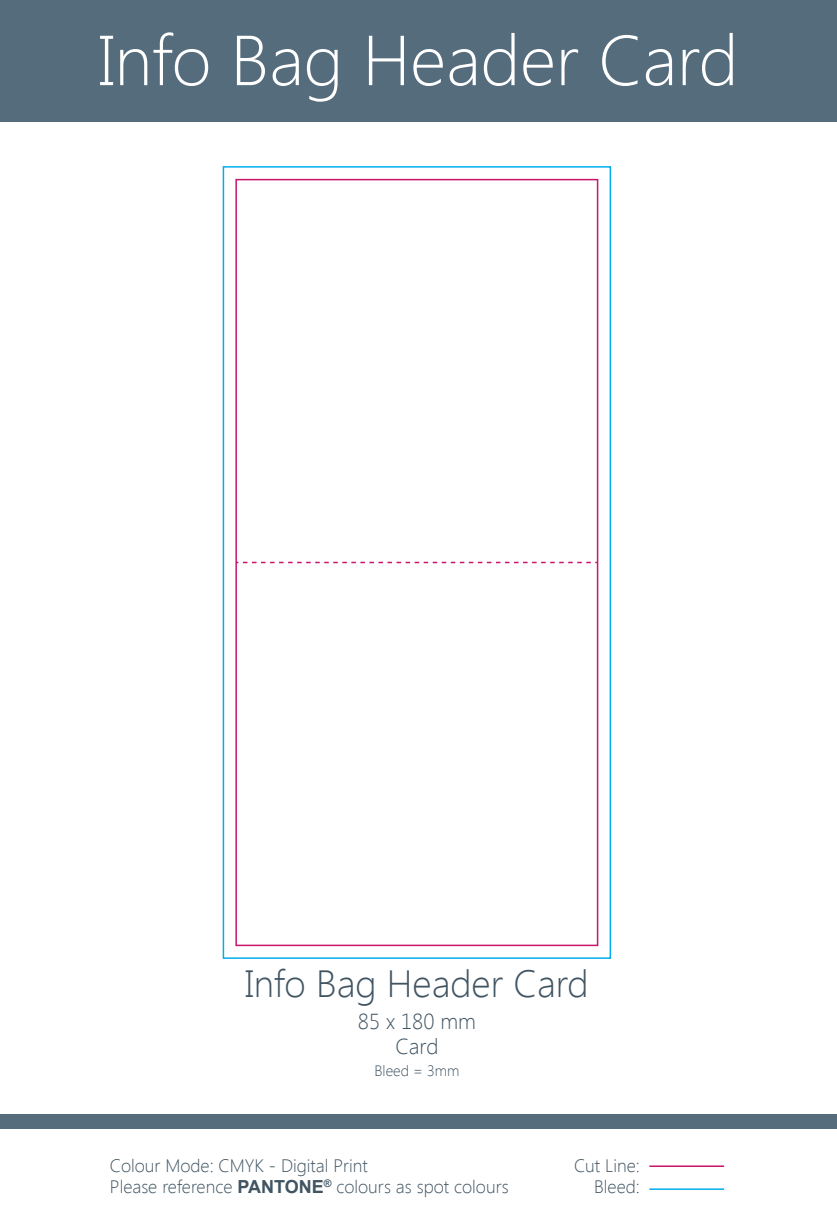
<style>
.page{position:relative;width:837px;height:1229px;background:#fff}
.page>*{position:absolute;margin:0;border:0;box-sizing:border-box;transform-origin:0 0}
.t1{font:300 70.5px "Segoe UI";color:#fff}
.t2{font:300 37.8px "Segoe UI";color:#405462}
.t3{font:300 21.6px "Segoe UI";color:#405462}
.t4{font:300 18px/21.6px "Segoe UI";color:#405462}
.t5{font:300 15px "Segoe UI";color:#405462}
.s1{font-family:"Arial";font-weight:700}
</style>
<div class="page">
<div style="left:0;top:0;width:837px;height:122px;background:#556c7d"></div>
<hr style="left:649px;top:1165px;width:75px;height:1px;background:#c9156b">
<hr style="left:649px;top:1188px;width:75px;height:1px;background:#00aeef">
<div style="left:0;top:1114px;width:837px;height:14px;background:#556c7d"></div>
<div style="left:235px;top:179px;width:363px;height:767px;border:2px solid #c9156b"></div>
<svg style="left:236px;top:561px;width:362px;height:2px"></svg>
<div style="left:223px;top:166px;width:388px;height:792px;border:2px solid #00aeef"></div>
<h1 class="t1" style="left:99px;top:11px;width:641px">Info Bag Header Card</h1>
<h2 class="t2" style="left:245px;top:957px;width:345px">Info Bag Header Card</h2>
<p class="t3" style="left:396px;top:1031px;width:44px">Card</p>
<p class="t3" style="left:358px;top:1006px;width:120px">85 x 180 mm</p>
<p class="t5" style="left:374px;top:1060px;width:87px">Bleed = 3mm</p>
<p class="t4" style="left:110px;top:1153px;width:400px">Colour Mode: CMYK - Digital Print<br>Please reference <span class="s1">PANTONE</span><sup>®</sup> colours as spot colours</p>
<p class="t4" style="left:574px;top:1153px;width:67px;text-align:right">Cut Line:<br>Bleed:</p>
</div>
